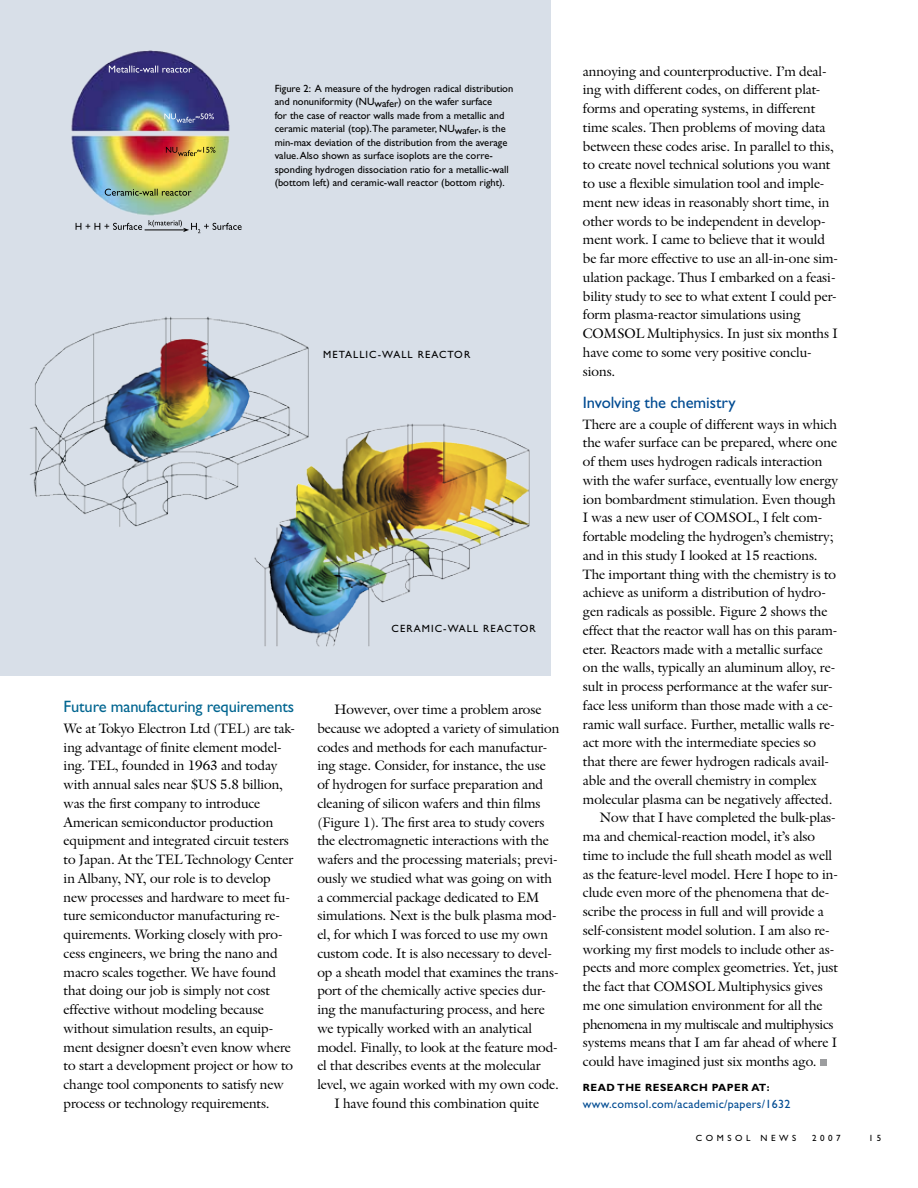
<style>
.page{position:relative;width:918px;height:1188px;background:#fff}
.page>*{position:absolute;margin:0;border:0;box-sizing:border-box;transform-origin:0 0}
.t1{font:16.5px "Gill Sans";letter-spacing:-.01em;color:#006590}
.t2{font:16.5px "Gill Sans";letter-spacing:-.005em;color:#004b92}
.t3{font:13.5px/18.8px "Galliard Rom SCC";color:#000}
.t4{font:13.5px "Galliard Rom SCC";letter-spacing:-.02em;color:#000}
.t5{font:12px "Gill Sans";letter-spacing:.025em;color:#004b92}
.t6{font:10.5px/13.5px "Gill Sans";color:#000}
.t7{font:10.5px "Gill Sans";letter-spacing:.1em;color:#000}
.t8{font:700 10.5px "Gill Sans";letter-spacing:.05em;color:#000}
.t9{font:9px "Gill Sans";letter-spacing:.4em;color:#000}
</style>
<div class="page">
<div style="left:0;top:0;width:918px;height:677px;background:#d8dfe8"></div>
<div style="left:551px;top:0;width:367px;height:1188px;background:#fff"></div>
<div style="left:820px;top:1060px;width:7px;height:6px;background:#9c9d9f"></div>
<img style="left:30px;top:316px;width:500px;height:331px">
<img style="left:71px;top:50px;width:159px;height:166px">
<svg style="left:76px;top:220px;width:166px;height:13px"></svg>
<svg style="left:166px;top:147px;width:50px;height:9px"></svg>
<svg style="left:164px;top:113px;width:50px;height:10px"></svg>
<svg style="left:105px;top:189px;width:87px;height:7px"></svg>
<svg style="left:109px;top:66px;width:83px;height:7px"></svg>
<p class="t6" style="left:275px;top:81px;width:240px">Figure 2: A measure of the hydrogen radical distribution and nonuniformity (NUwafer) on the wafer surface<br>for the case of reactor walls made from a metallic and ceramic material (top).The parameter, NUwafer, is the min-max deviation of the distribution from the average value. Also shown as surface isoplots are the corre&shy;sponding hydrogen dissociation ratio for a metallic-wall (bottom left) and ceramic-wall reactor (bottom right).</p>
<p class="t7" style="left:323px;top:348px;width:149px">Metallic-wall reactor</p>
<p class="t7" style="left:392px;top:622px;width:146px">Ceramic-wall reactor</p>
<p class="t1" style="left:64px;top:697px;width:232px">Future manufacturing requirements</p>
<p class="t3" style="left:64px;top:719px;width:233px">We at Tokyo Electron Ltd (TEL) are tak&shy;ing advantage of finite element model&shy;ing. TEL, founded in 1963 and today with annual sales near $US 5.8 billion, was the first company to introduce American semiconductor production equipment and integrated circuit testers to Japan. At the TEL Technology Center in Albany, NY, our role is to develop new processes and hardware to meet fu&shy;ture semiconductor manufacturing re&shy;quirements. Working closely with pro&shy;cess engineers, we bring the nano and macro scales together. We have found that doing our job is simply not cost effective without modeling because without simulation results, an equip&shy;ment designer doesn’t even know where to start a development project or how to change tool components to satisfy new process or technology requirements.</p>
<p class="t3" style="left:334px;top:700px;width:209px">However, over time a problem arose</p>
<p class="t3" style="left:317px;top:719px;width:243px">because we adopted a variety of simulation</p>
<p class="t3" style="left:317px;top:737px;width:231px">codes and methods for each manufactur-</p>
<p class="t3" style="left:317px;top:756px;width:230px">ing stage. Consider, for instance, the use</p>
<p class="t3" style="left:317px;top:775px;width:227px">of hydrogen for surface preparation and</p>
<p class="t3" style="left:317px;top:794px;width:225px">cleaning of silicon wafers and thin films</p>
<p class="t3" style="left:317px;top:812px;width:229px">(Figure 1). The first area to study covers</p>
<p class="t3" style="left:317px;top:831px;width:233px">the electromagnetic interactions with the</p>
<p class="t3" style="left:317px;top:850px;width:242px">wafers and the processing materials; previ-</p>
<p class="t3" style="left:317px;top:869px;width:236px">ously we studied what was going on with</p>
<p class="t3" style="left:317px;top:887px;width:223px">a commercial package dedicated to EM</p>
<p class="t3" style="left:317px;top:906px;width:241px">simulations. Next is the bulk plasma mod-</p>
<p class="t3" style="left:317px;top:925px;width:232px">el, for which I was forced to use my own</p>
<p class="t3" style="left:317px;top:944px;width:236px">custom code. It is also necessary to devel-</p>
<p class="t3" style="left:317px;top:962px;width:243px">op a sheath model that examines the trans-</p>
<p class="t3" style="left:317px;top:981px;width:230px">port of the chemically active species dur-</p>
<p class="t3" style="left:317px;top:1000px;width:229px">ing the manufacturing process, and here</p>
<p class="t3" style="left:317px;top:1019px;width:216px">we typically worked with an analytical</p>
<p class="t3" style="left:317px;top:1037px;width:242px">model. Finally, to look at the feature mod-</p>
<p class="t3" style="left:317px;top:1056px;width:225px">el that describes events at the molecular</p>
<p class="t3" style="left:317px;top:1075px;width:243px">level, we again worked with my own code.</p>
<p class="t3" style="left:334px;top:1094px;width:206px">I have found this combination quite</p>
<p class="t3" style="left:583px;top:61px;width:257px">annoying and counterproductive. I’m deal&shy;ing with different codes, on different plat&shy;forms and operating systems, in different time scales. Then problems of moving data between these codes arise. In parallel to this, to create novel technical solutions you want to use a flexible simulation tool and imple&shy;ment new ideas in reasonably short time, in other words to be independent in develop&shy;ment work. I came to believe that it would be far more effective to use an all-in-one sim&shy;ulation package. Thus I embarked on a feasi&shy;bility study to see to what extent I could per&shy;form plasma-reactor simulations using COMSOL Multiphysics. In just six months I have come to some very positive conclu&shy;sions.</p>
<p class="t2" style="left:583px;top:393px;width:154px">Involving the chemistry</p>
<p class="t3" style="left:583px;top:415px;width:256px">There are a couple of different ways in which</p>
<p class="t3" style="left:583px;top:433px;width:256px">the wafer surface can be prepared, where one</p>
<p class="t3" style="left:583px;top:452px;width:241px">of them uses hydrogen radicals interaction</p>
<p class="t3" style="left:583px;top:471px;width:257px">with the wafer surface, eventually low energy</p>
<p class="t3" style="left:583px;top:490px;width:254px">ion bombardment stimulation. Even though</p>
<p class="t3" style="left:583px;top:508px;width:241px">I was a new user of COMSOL, I felt com-</p>
<p class="t3" style="left:583px;top:527px;width:253px">fortable modeling the hydrogen’s chemistry;</p>
<p class="t3" style="left:583px;top:546px;width:236px">and in this study I looked at 15 reactions.</p>
<p class="t3" style="left:583px;top:565px;width:255px">The important thing with the chemistry is to</p>
<p class="t3" style="left:583px;top:583px;width:245px">achieve as uniform a distribution of hydro-</p>
<p class="t3" style="left:583px;top:602px;width:246px">gen radicals as possible. Figure 2 shows the</p>
<p class="t3" style="left:583px;top:621px;width:256px">effect that the reactor wall has on this param-</p>
<p class="t3" style="left:583px;top:640px;width:241px">eter. Reactors made with a metallic surface</p>
<p class="t3" style="left:583px;top:658px;width:254px">on the walls, typically an aluminum alloy, re-</p>
<p class="t3" style="left:583px;top:677px;width:251px">sult in process performance at the wafer sur-</p>
<p class="t3" style="left:583px;top:696px;width:251px">face less uniform than those made with a ce-</p>
<p class="t3" style="left:583px;top:715px;width:253px">ramic wall surface. Further, metallic walls re-</p>
<p class="t3" style="left:583px;top:733px;width:235px">act more with the intermediate species so</p>
<p class="t3" style="left:583px;top:752px;width:248px">that there are fewer hydrogen radicals avail-</p>
<p class="t3" style="left:583px;top:771px;width:235px">able and the overall chemistry in complex</p>
<p class="t3" style="left:583px;top:790px;width:251px">molecular plasma can be negatively affected.</p>
<p class="t3" style="left:600px;top:808px;width:237px">Now that I have completed the bulk-plas-</p>
<p class="t3" style="left:583px;top:827px;width:234px">ma and chemical-reaction model, it’s also</p>
<p class="t3" style="left:583px;top:846px;width:251px">time to include the full sheath model as well</p>
<p class="t3" style="left:583px;top:865px;width:256px">as the feature-level model. Here I hope to in-</p>
<p class="t3" style="left:583px;top:883px;width:248px">clude even more of the phenomena that de-</p>
<p class="t3" style="left:583px;top:902px;width:242px">scribe the process in full and will provide a</p>
<p class="t3" style="left:583px;top:921px;width:248px">self-consistent model solution. I am also re-</p>
<p class="t3" style="left:583px;top:940px;width:253px">working my first models to include other as-</p>
<p class="t3" style="left:583px;top:958px;width:257px">pects and more complex geometries. Yet, just</p>
<p class="t3" style="left:583px;top:977px;width:241px">the fact that COMSOL Multiphysics gives</p>
<p class="t3" style="left:583px;top:996px;width:241px">me one simulation environment for all the</p>
<p class="t4" style="left:583px;top:1015px;width:252px">phenomena in my multiscale and multiphysics</p>
<p class="t3" style="left:583px;top:1033px;width:256px">systems means that I am far ahead of where I</p>
<p class="t3" style="left:583px;top:1052px;width:235px">could have imagined just six months ago.</p>
<p class="t8" style="left:583px;top:1081px;width:188px">READ THE RESEARCH PAPER AT:</p>
<p class="t5" style="left:583px;top:1097px;width:209px">www.comsol.com/academic/papers/1632</p>
<p class="t9" style="left:696px;top:1133px;width:101px">Comsol NEWS</p>
<p class="t9" style="left:812px;top:1133px;width:30px">2007</p>
<p class="t9" style="left:869px;top:1133px;width:7px">15</p>
</div>
